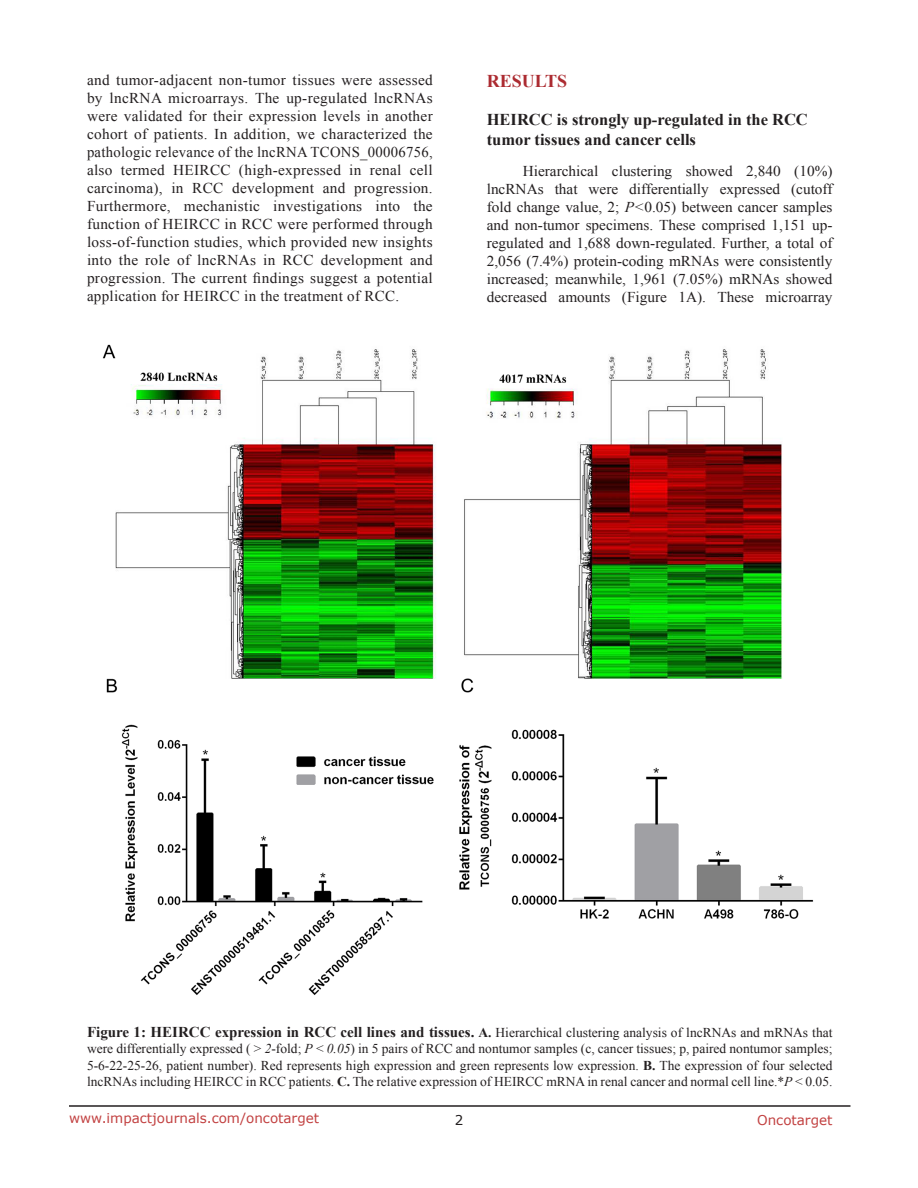
<style>
.page{position:relative;width:918px;height:1188px;background:#fff}
.page>*{position:absolute;margin:0;border:0;box-sizing:border-box;transform-origin:0 0}
.Heading{font:700 18px "Times New Roman";color:#ac2b31}
.SubHeading_no{font:700 16.5px/19.8px "Times New Roman";color:#231f20}
.BodyText{font:15px/18px "Times New Roman";letter-spacing:.01em;color:#231f20;text-align:justify}
.figuretext{font:13.5px/16.2px "Times New Roman";color:#231f20;text-align:justify}
.t1{font:13.5px "Verdana";color:#c24141}
.t2{font:13.5px "Verdana";color:#231f20}
.s1{font-style:italic}
.s2{font-weight:700;font-size:15px}
.s3{font-weight:700}
</style>
<div class="page">
<hr style="left:69px;top:1105px;width:781px;height:2px;background:#231f20">
<img style="left:103px;top:344px;width:711px;height:651px">
<p class="BodyText" style="left:87px;top:71px;width:347px">and tumor-adjacent non-tumor tissues were assessed by lncRNA microarrays. The up-regulated lncRNAs were validated for their expression levels in another cohort of patients. In addition, we characterized the pathologic relevance of the lncRNA TCONS_00006756, also termed HEIRCC (high-expressed in renal cell carcinoma), in RCC development and progression.<br>Furthermore, mechanistic investigations into the function of HEIRCC in RCC were performed through loss-of-function studies, which provided new insights into the role of lncRNAs in RCC development and progression. The current findings suggest a potential application for HEIRCC in the treatment of RCC.</p>
<p class="Heading" style="left:487px;top:69px;width:82px">RESULTS</p>
<p class="SubHeading_no" style="left:487px;top:109px;width:323px">HEIRCC is strongly up-regulated in the RCC tumor tissues and cancer cells</p>
<p class="BodyText" style="left:487px;top:162px;width:347px;text-indent:36px">Hierarchical clustering showed 2,840 (10%) lncRNAs that were differentially expressed (cutoff fold change value, 2; <span class="s1">P&lt;</span>0.05) between cancer samples and non-tumor specimens. These comprised 1,151 up&shy;regulated and 1,688 down-regulated. Further, a total of 2,056 (7.4%) protein-coding mRNAs were consistently increased; meanwhile, 1,961 (7.05%) mRNAs showed decreased amounts (Figure 1A). These microarray</p>
<p class="figuretext" style="left:87px;top:1024px;width:747px"><span class="s2">Figure 1: HEIRCC expression in RCC cell lines and tissues.</span> <span class="s3">A.</span> Hierarchical clustering analysis of lncRNAs and mRNAs that were differentially expressed ( &gt; <span class="s1">2</span>-fold; <span class="s1">P</span> &lt; <span class="s1">0.05</span>) in 5 pairs of RCC and nontumor samples (c, cancer tissues; p, paired nontumor samples; 5-6-22-25-26, patient number). Red represents high expression and green represents low expression. <span class="s3">B.</span> The expression of four selected lncRNAs including HEIRCC in RCC patients. <span class="s3">C.</span> The relative expression of HEIRCC mRNA in renal cancer and normal cell line.*<span class="s1">P</span> &lt; 0.05.</p>
<p class="t1" style="left:69px;top:1109px;width:252px">www.impactjournals.com/oncotarget</p>
<p class="t2" style="left:455px;top:1111px;width:10px">2</p>
<p class="t1" style="left:757px;top:1111px;width:77px">Oncotarget</p>
</div>
